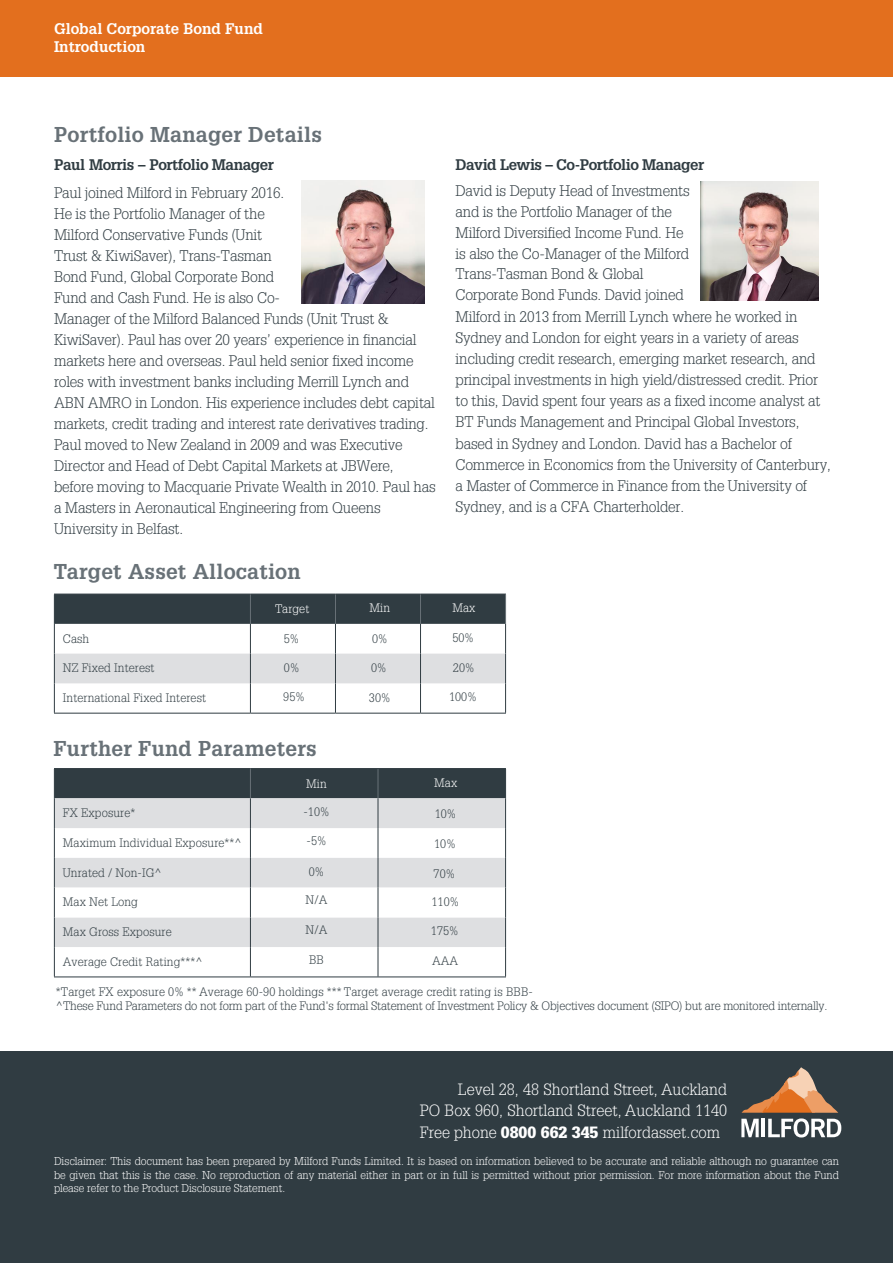
<style>
.page{position:relative;width:893px;height:1263px;background:#fff}
.page>*{position:absolute;margin:0;border:0;box-sizing:border-box;transform-origin:0 0}
.t1{font:700 21px "Glypha";letter-spacing:.01em;color:#687177}
.t2{font:300 15.9px/21.5px "Glypha";color:#fff;text-align:justify}
.t3{font:300 15px/21px "Glypha LT Std";letter-spacing:-.01em;color:#303c42}
.t4{font:700 15px "Glypha";letter-spacing:-.03em;color:#303c42}
.t5{font:700 15px/18px "Glypha LT Std";color:#fff}
.t6{font:300 12px "Glypha";letter-spacing:.01em;color:#303c42}
.t7{font:300 12px "Glypha LT Std";letter-spacing:-.015em;color:#303c42}
.t8{font:300 12px "Glypha";letter-spacing:.01em;color:#fff}
.t9{font:300 11.1px/13.4px "Glypha";letter-spacing:-.005em;color:#fff;text-align:justify}
.s1{font-family:"Glypha LT Std"}
.s2{font-family:"Glypha"}
.s3{font-weight:900}
</style>
<div class="page">
<div style="left:0;top:0;width:893px;height:77px;background:#e36f1e"></div>
<div style="left:0;top:1051px;width:893px;height:212px;background:#303c42"></div>
<svg style="left:741px;top:1067px;width:100px;height:70px"></svg>
<div style="left:55px;top:595px;width:450px;height:29px;background:#303c42"></div>
<hr style="left:250px;top:624px;width:1px;height:30px;background:#303c42">
<hr style="left:335px;top:624px;width:1px;height:30px;background:#303c42">
<hr style="left:420px;top:624px;width:1px;height:30px;background:#303c42">
<hr style="left:505px;top:624px;width:1px;height:30px;background:#303c42">
<hr style="left:250px;top:683px;width:1px;height:30px;background:#303c42">
<hr style="left:335px;top:683px;width:1px;height:30px;background:#303c42">
<hr style="left:420px;top:683px;width:1px;height:30px;background:#303c42">
<hr style="left:505px;top:683px;width:1px;height:30px;background:#303c42">
<hr style="left:54px;top:594px;width:1px;height:30px;background:#303c42">
<hr style="left:54px;top:594px;width:196px;height:1px;background:#303c42">
<hr style="left:250px;top:594px;width:85px;height:1px;background:#303c42">
<hr style="left:335px;top:594px;width:85px;height:1px;background:#303c42">
<hr style="left:420px;top:594px;width:86px;height:1px;background:#303c42">
<hr style="left:250px;top:594px;width:1px;height:30px;background:#687177">
<hr style="left:335px;top:594px;width:1px;height:30px;background:#687177">
<hr style="left:420px;top:594px;width:1px;height:30px;background:#687177">
<hr style="left:505px;top:594px;width:1px;height:30px;background:#687177">
<hr style="left:54px;top:624px;width:1px;height:30px;background:#303c42">
<div style="left:54px;top:654px;width:452px;height:29px;background:#dedfe1"></div>
<hr style="left:54px;top:683px;width:1px;height:30px;background:#303c42">
<hr style="left:54px;top:713px;width:196px;height:1px;background:#303c42">
<hr style="left:250px;top:713px;width:85px;height:1px;background:#303c42">
<hr style="left:335px;top:713px;width:85px;height:1px;background:#303c42">
<hr style="left:420px;top:713px;width:86px;height:1px;background:#303c42">
<svg style="left:55px;top:798px;width:450px;height:90px;fill:#dedfe1"></svg>
<hr style="left:250px;top:798px;width:1px;height:30px;background:#303c42">
<hr style="left:378px;top:798px;width:1px;height:30px;background:#303c42">
<hr style="left:250px;top:828px;width:1px;height:30px;background:#303c42">
<hr style="left:378px;top:828px;width:1px;height:30px;background:#303c42">
<hr style="left:250px;top:858px;width:1px;height:30px;background:#303c42">
<hr style="left:378px;top:858px;width:1px;height:30px;background:#303c42">
<div style="left:54px;top:768px;width:452px;height:30px;background:#303c42"></div>
<hr style="left:54px;top:798px;width:1px;height:30px;background:#303c42">
<hr style="left:505px;top:798px;width:1px;height:30px;background:#303c42">
<hr style="left:54px;top:828px;width:1px;height:30px;background:#303c42">
<hr style="left:505px;top:828px;width:1px;height:30px;background:#303c42">
<hr style="left:54px;top:858px;width:1px;height:30px;background:#303c42">
<hr style="left:505px;top:858px;width:1px;height:30px;background:#303c42">
<svg style="left:54px;top:888px;width:452px;height:88px"></svg>
<hr style="left:54px;top:976px;width:196px;height:1px;background:#303c42">
<hr style="left:250px;top:976px;width:128px;height:1px;background:#303c42">
<hr style="left:378px;top:976px;width:128px;height:1px;background:#303c42">
<img style="left:302px;top:180px;width:122px;height:123px">
<img style="left:700px;top:181px;width:118px;height:120px">
<p class="t5" style="left:54px;top:19px;width:210px">Global Corporate Bond Fund<br>Introduction</p>
<h1 class="t1" style="left:54px;top:121px;width:269px">Portfolio Manager Details</h1>
<p class="t4" style="left:54px;top:155px;width:221px">Paul Morris – Portfolio Manager</p>
<p class="t3" style="left:54px;top:183px;width:383px">Paul joined Milford in February 2016.<br>He is the Portfolio Manager of the<br>Milford Conservative Funds (Unit<br>Trust &amp; KiwiSaver), Trans-Tasman<br>Bond Fund, Global Corporate Bond<br>Fund and Cash Fund. He is also Co-<br>Manager of the Milford Balanced Funds (Unit Trust &amp; KiwiSaver). Paul has over 20 years’ experience in financial markets here and overseas. Paul held senior fixed income roles with investment banks including Merrill Lynch and ABN AMRO in London. His experience includes debt capital markets, credit trading and interest rate derivatives trading.<br>Paul moved to New Zealand in 2009 and was Executive Director and Head of Debt Capital Markets at JBWere, before moving to Macquarie Private Wealth in 2010. Paul has a Masters in Aeronautical Engineering from Queens University in Belfast.</p>
<h1 class="t1" style="left:53px;top:559px;width:249px">Target Asset Allocation</h1>
<p class="t4" style="left:455px;top:155px;width:250px">David Lewis – Co-Portfolio Manager</p>
<p class="t3" style="left:455px;top:180px;width:377px">David is Deputy Head of Investments<br>and is the Portfolio Manager of the<br>Milford Diversified Income Fund. He<br>is also the Co-Manager of the Milford<br>Trans-Tasman Bond &amp; Global<br>Corporate Bond Funds. David joined<br>Milford in 2013 from Merrill Lynch where he worked in Sydney and London for eight years in a variety of areas including credit research, emerging market research, and principal investments in high yield/distressed credit. Prior to this, David spent four years as a fixed income analyst at BT Funds Management and Principal Global Investors, based in Sydney and London. David has a Bachelor of Commerce in Economics from the University of Canterbury, a Master of Commerce in Finance from the University of Sydney, and is a CFA Charterholder.</p>
<p class="t8" style="left:275px;top:602px;width:36px">Target</p>
<p class="t8" style="left:369px;top:601px;width:22px">Min</p>
<p class="t8" style="left:452px;top:601px;width:25px">Max</p>
<p class="t6" style="left:63px;top:631px;width:28px">Cash</p>
<p class="t6" style="left:284px;top:632px;width:17px">5%</p>
<p class="t6" style="left:372px;top:631px;width:17px">0%</p>
<p class="t6" style="left:452px;top:631px;width:23px">50%</p>
<p class="t6" style="left:63px;top:661px;width:93px">NZ Fixed In<span class="s1">terest</span></p>
<p class="t6" style="left:284px;top:661px;width:17px">0%</p>
<p class="t6" style="left:371px;top:661px;width:17px">0%</p>
<p class="t6" style="left:453px;top:661px;width:23px">20%</p>
<p class="t6" style="left:63px;top:691px;width:145px">International Fixed In<span class="s1">terest</span></p>
<p class="t6" style="left:283px;top:690px;width:23px">95%</p>
<p class="t6" style="left:369px;top:691px;width:23px">30%</p>
<p class="t6" style="left:449px;top:690px;width:29px">100%</p>
<h1 class="t1" style="left:53px;top:736px;width:265px">Further Fund Parameters</h1>
<p class="t8" style="left:306px;top:777px;width:22px">Min</p>
<p class="t8" style="left:434px;top:776px;width:25px">Max</p>
<p class="t6" style="left:303px;top:805px;width:28px">-10%</p>
<p class="t7" style="left:306px;top:834px;width:22px">-5<span class="s2">%</span></p>
<p class="t6" style="left:309px;top:864px;width:17px">0%</p>
<p class="t6" style="left:306px;top:893px;width:23px">N/A</p>
<p class="t6" style="left:306px;top:923px;width:23px">N/A</p>
<p class="t6" style="left:309px;top:953px;width:16px">BB</p>
<p class="t6" style="left:432px;top:954px;width:28px">AAA</p>
<p class="t6" style="left:56px;top:985px;width:478px">*Target FX exposure 0% ** Average 60-90 holdings *** Target average credit rating is BBB-</p>
<p class="t7" style="left:56px;top:999px;width:773px">^These Fund Parameters do not form part of the Fund's formal Statement of Investment Policy &amp; Objectives document (SIPO) but are monitored internally.</p>
<p class="t6" style="left:63px;top:806px;width:74px">FX Exposure*</p>
<p class="t6" style="left:435px;top:806px;width:23px">10%</p>
<p class="t6" style="left:63px;top:836px;width:180px">Maximum Individual Exposure**<span class="s1">^</span></p>
<p class="t6" style="left:434px;top:837px;width:23px">10%</p>
<p class="t6" style="left:63px;top:865px;width:100px">Unrated / Non-IG<span class="s1">^</span></p>
<p class="t6" style="left:434px;top:866px;width:23px"><span class="s1">7</span>0%</p>
<p class="t6" style="left:63px;top:895px;width:77px">Max Net Long</p>
<p class="t7" style="left:431px;top:895px;width:29px">11<span class="s2">0%</span></p>
<p class="t6" style="left:63px;top:925px;width:110px">Max Gross Exposure</p>
<p class="t7" style="left:431px;top:924px;width:29px">175<span class="s2">%</span></p>
<p class="t6" style="left:63px;top:955px;width:141px">Average Credit Rating***<span class="s1">^</span></p>
<p class="t2" style="left:420px;top:1078px;width:309px;text-indent:38px">Level <span class="s1">28,</span> 4<span class="s1">8</span> Shortland Street, Auckland PO Box 960, Shortland Street, Auckland 1140<br>Free phone <span class="s3">0800 662 345</span> milfordasset.com</p>
<p class="t9" style="left:54px;top:1154px;width:786px">Disclaimer: This document has been prepared by Milford Funds Limited. It is based on information believed to be accurate and reliable although no guarantee can be given that this is the case. No reproduction of any material either in part or in full is permitted without prior permission. For more information about the Fund please refer to the Product Disclosure Statement.</p>
</div>
